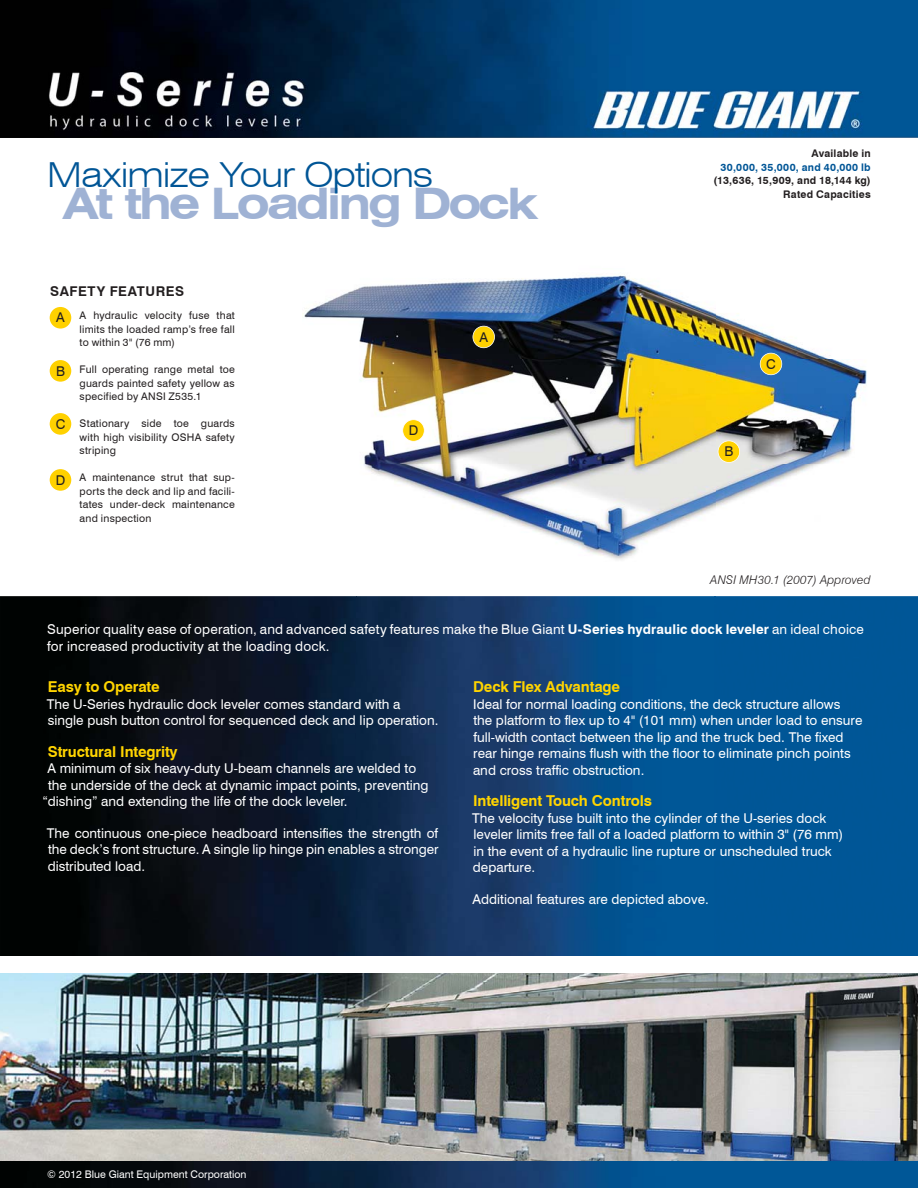
<style>
.page{position:relative;width:918px;height:1188px;background:#fff}
.page>*{position:absolute;margin:0;border:0;box-sizing:border-box;transform-origin:0 0}
.t1{font:700 expanded 43.5px "Swiss 721 BT";letter-spacing:-.06em;color:#9fb2d4}
.t2{font:300 expanded 34.5px "Swiss 721 BT";letter-spacing:-.03em;color:#005596}
.t3{font:700 15px "Swiss 721 BT";letter-spacing:-.01em;color:#ffd400}
.t4{font:13.5px/16.5px "Swiss 721 BT";color:#fff}
.t5{font:700 13.5px "Swiss 721 BT";letter-spacing:.04em;color:#231f20}
.t6{font:13.5px "Swiss 721 BT";color:#231f20}
.t7{font:italic 300 12px "Swiss 721 BT";letter-spacing:.015em;color:#231f20}
.t8{font:10.5px/13.5px "Swiss 721 BT";letter-spacing:.02em;color:#231f20;text-align:justify}
.t9{font:700 10.5px/13.5px "Swiss 721 BT";letter-spacing:.02em;color:#231f20;text-align:right}
.t10{font:10.5px "Swiss 721 BT";color:#fff}
.t11{font:700 10.5px "Swiss 721 BT";letter-spacing:.035em;color:#005596}
.s1{font-weight:700}
</style>
<div class="page">
<img style="left:0;top:596px;width:918px;height:360px">
<img style="left:0;top:1161px;width:918px;height:27px">
<img style="left:0;top:973px;width:918px;height:188px">
<div style="left:50px;top:307px;width:21px;height:22px;background:#ffd100;border-radius:50%"></div>
<div style="left:50px;top:360px;width:21px;height:22px;background:#ffd100;border-radius:50%"></div>
<div style="left:50px;top:413px;width:21px;height:22px;background:#ffd100;border-radius:50%"></div>
<div style="left:50px;top:469px;width:21px;height:22px;background:#ffd100;border-radius:50%"></div>
<img style="left:0;top:0;width:918px;height:138px">
<img style="left:302px;top:275px;width:565px;height:285px">
<svg style="left:718px;top:440px;width:22px;height:23px"></svg>
<svg style="left:473px;top:326px;width:22px;height:22px"></svg>
<svg style="left:760px;top:353px;width:22px;height:22px"></svg>
<svg style="left:402px;top:419px;width:23px;height:23px"></svg>
<h2 class="t2" style="left:47px;top:155px;width:387px">Maximize Your Options</h2>
<h1 class="t1" style="left:64px;top:178px;width:476px">At the Loading Dock</h1>
<p class="t5" style="left:50px;top:283px;width:135px">SAFETY FEATURES</p>
<p class="t8" style="left:80px;top:309px;width:157px">A hydraulic velocity fuse that limits the loaded ramp’s free fall to within 3" (76 mm)</p>
<p class="t8" style="left:80px;top:363px;width:157px">Full operating range metal toe guards painted safety yellow as specified by ANSI Z535.1</p>
<p class="t8" style="left:80px;top:417px;width:157px">Stationary side toe guards with high visibility OSHA safety striping</p>
<p class="t8" style="left:80px;top:471px;width:157px">A maintenance strut that sup&shy;ports the deck and lip and facili&shy;tates under-deck maintenance and inspection</p>
<p class="t6" style="left:56px;top:310px;width:10px">A</p>
<p class="t6" style="left:56px;top:363px;width:10px">B</p>
<p class="t6" style="left:56px;top:416px;width:11px">C</p>
<p class="t6" style="left:56px;top:472px;width:11px">D</p>
<p class="t6" style="left:409px;top:422px;width:11px">D</p>
<p class="t6" style="left:479px;top:329px;width:10px">A</p>
<p class="t9" style="left:812px;top:147px;width:61px">Available in</p>
<p class="t11" style="left:721px;top:161px;width:152px">30,000, 35,000, and 40,000 lb</p>
<p class="t9" style="left:714px;top:174px;width:159px">(13,636, 15,909, and 18,144 kg)<br>Rated Capacities</p>
<p class="t6" style="left:724px;top:443px;width:10px">B</p>
<p class="t6" style="left:766px;top:356px;width:11px">C</p>
<p class="t7" style="left:710px;top:572px;width:162px">ANSI MH30.1 (2007) Approved</p>
<p class="t4" style="left:47px;top:621px;width:818px">Superior quality ease of operation, and advanced safety features make the Blue Giant <span class="s1">U-Series hydraulic dock leveler</span> an ideal choice for increased productivity at the loading dock.</p>
<p class="t3" style="left:48px;top:678px;width:113px">Easy to Operate</p>
<p class="t4" style="left:47px;top:696px;width:393px">The U-Series hydraulic dock leveler comes standard with a single push button control for sequenced deck and lip operation.</p>
<p class="t3" style="left:48px;top:742px;width:131px">Structural Integrity</p>
<p class="t4" style="left:47px;top:760px;width:370px">A minimum of six heavy-duty U-beam channels are welded to</p>
<p class="t4" style="left:48px;top:777px;width:382px">the underside of the deck at dynamic impact points, preventing</p>
<p class="t4" style="left:42px;top:793px;width:307px">“dishing” and extending the life of the dock leveler.</p>
<p class="t4" style="left:47px;top:825px;width:394px;text-align:justify">The continuous one-piece headboard intensifies the strength of the deck’s front structure. A single lip hinge pin enables a stronger distributed load.</p>
<p class="t3" style="left:473px;top:678px;width:148px">Deck Flex Advantage</p>
<p class="t4" style="left:473px;top:696px;width:391px">Ideal for normal loading conditions, the deck structure allows the platform to flex up to 4" (101 mm) when under load to ensure full-width contact between the lip and the truck bed. The fixed rear hinge remains flush with the floor to eliminate pinch points and cross traffic obstruction.</p>
<p class="t3" style="left:473px;top:792px;width:181px">Intelligent Touch Controls</p>
<p class="t4" style="left:472px;top:810px;width:373px">The velocity fuse built into the cylinder of the U-series dock leveler limits free fall of a loaded platform to within 3" (76 mm) in the event of a hydraulic line rupture or unscheduled truck departure.</p>
<p class="t4" style="left:473px;top:891px;width:238px">Additional features are depicted above.</p>
<p class="t10" style="left:47px;top:1168px;width:201px">© 2012 Blue Giant Equipment Corporation</p>
</div>
